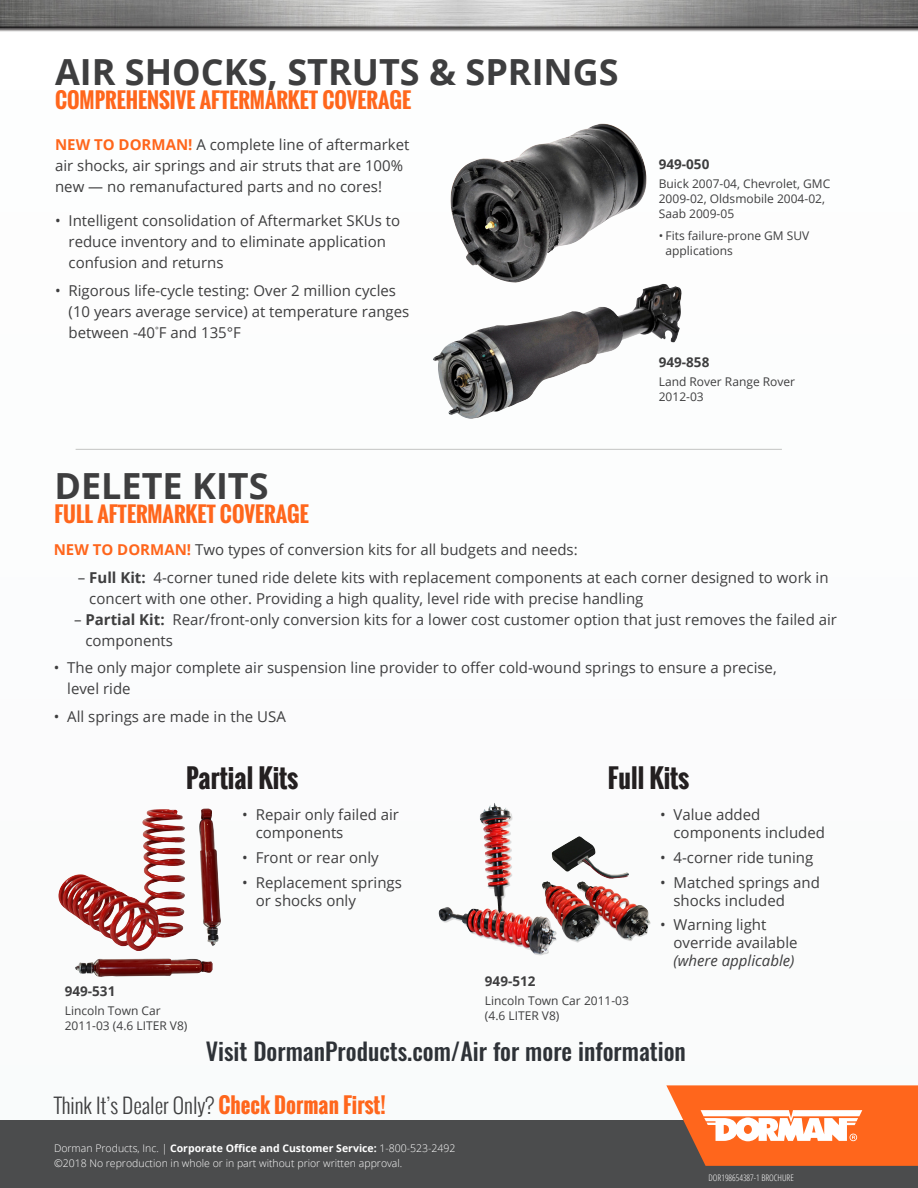
<style>
.page{position:relative;width:918px;height:1188px;background:#fbfcfd}
.page>*{position:absolute;margin:0;border:0;box-sizing:border-box;transform-origin:0 0}
.SectionHead{font:700 36px "Open Sans";color:#3e3e3f}
.CheckDormanLine{font:700 25.5px "Oswald";color:#231f20}
.SKUS{font:500 24px "Oswald";color:#2e3237}
.SKUS-2{font:700 21px "Oswald";color:#ff661c}
.t1{font:300 21px "Oswald";color:#3e3e3f}
.t2{font:15px/21px "Open Sans";color:#3e3e3f}
.PartNumber{font:700 13.5px "Open Sans";color:#3e3e3f}
.App{font:12px/15px "Open Sans";color:#3e3e3f}
.t3{font:300 10.5px/15px "Open Sans";color:#fff}
.t4{font:300 condensed 9px "Open Sans";color:#fff}
.s1{font-weight:700;color:#ff661c}
.s2{font-weight:700}
.s3{font-style:italic}
</style>
<div class="page">
<img style="left:0;top:0;width:918px;height:32px">
<div style="left:0;top:1120px;width:918px;height:68px;background:#4b4c4d"></div>
<svg style="left:666px;top:1085px;width:252px;height:81px"></svg>
<hr style="left:76px;top:449px;width:706px;height:1px;background:#c3c4c3">
<img style="left:450px;top:124px;width:197px;height:159px">
<img style="left:433px;top:284px;width:249px;height:135px">
<img style="left:58px;top:808px;width:163px;height:143px">
<img style="left:75px;top:958px;width:138px;height:19px">
<img style="left:438px;top:803px;width:119px;height:152px">
<p class="SectionHead" style="left:55px;top:47px;width:565px">AIR SHOCKS, STRUTS &amp; SPRINGS</p>
<p class="SKUS-2" style="left:55px;top:84px;width:358px">COMPREHENSIVE AFTERMARKET COVERAGE</p>
<p class="t2" style="left:55px;top:133px;width:356px"><span class="s1">NEW TO DORMAN!</span> A complete line of aftermarket air shocks, air springs and air struts that are 100% new — no remanufactured parts and no cores!</p>
<p class="t2" style="left:69px;top:210px;width:333px;text-indent:-14px">• Intelligent consolidation of Aftermarket SKUs to reduce inventory and to eliminate application confusion and returns</p>
<p class="t2" style="left:69px;top:280px;width:342px;text-indent:-14px">• Rigorous life-cycle testing: Over 2 million cycles (10 years average service) at temperature ranges between -40<sup>°</sup>F and 135°F</p>
<p class="SectionHead" style="left:54px;top:461px;width:216px">DELETE KITS</p>
<p class="SKUS-2" style="left:54px;top:498px;width:256px">FULL AFTERMARKET COVERAGE</p>
<p class="PartNumber" style="left:659px;top:154px;width:52px">949-050</p>
<p class="App" style="left:659px;top:176px;width:173px">Buick 2007-04, Chevrolet, GMC<br>2009-02, Oldsmobile 2004-02,<br>Saab 2009-05</p>
<p class="App" style="left:666px;top:228px;width:145px;text-indent:-7px">• Fits failure-prone GM SUV applications</p>
<p class="PartNumber" style="left:659px;top:353px;width:52px">949-858</p>
<p class="App" style="left:659px;top:374px;width:138px">Land Rover Range Rover<br>2012-03</p>
<p class="t2" style="left:54px;top:539px;width:526px"><span class="s1">NEW TO DORMAN!</span> Two types of conversion kits for all budgets and needs:</p>
<p class="t2" style="left:89px;top:566px;width:741px;text-indent:-11px">– <span class="s2">Full Kit:</span> 4-corner tuned ride delete kits with replacement components at each corner designed to work in concert with one other. Providing a high quality, level ride with precise handling</p>
<p class="t2" style="left:85px;top:608px;width:753px;text-indent:-11px">– <span class="s2">Partial Kit:</span> Rear/front-only conversion kits for a lower cost customer option that just removes the failed air components</p>
<p class="t2" style="left:67px;top:657px;width:711px;text-indent:-14px">• The only major complete air suspension line provider to offer cold-wound springs to ensure a precise, level ride</p>
<p class="t2" style="left:54px;top:706px;width:234px">• All springs are made in the USA</p>
<p class="CheckDormanLine" style="left:186px;top:759px;width:114px">Partial Kits</p>
<p class="PartNumber" style="left:65px;top:982px;width:52px">949-531</p>
<p class="App" style="left:65px;top:1003px;width:124px">Lincoln Town Car<br>2011-03 (4.6 LITER V8)</p>
<p class="t2" style="left:256px;top:805px;width:145px;line-height:18px;text-indent:-14px">• Repair only failed air components</p>
<p class="t2" style="left:242px;top:847px;width:138px">• Front or rear only</p>
<p class="t2" style="left:256px;top:873px;width:148px;line-height:18px;text-indent:-14px">• Replacement springs or shocks only</p>
<p class="CheckDormanLine" style="left:608px;top:759px;width:83px">Full Kits</p>
<p class="PartNumber" style="left:485px;top:972px;width:52px">949-512</p>
<p class="App" style="left:485px;top:993px;width:146px">Lincoln Town Car 2011-03 (4.6 LITER V8)</p>
<p class="t2" style="left:674px;top:805px;width:153px;line-height:18px;text-indent:-14px">• Value added components included</p>
<p class="t2" style="left:660px;top:847px;width:155px">• 4-corner ride tuning</p>
<p class="t2" style="left:674px;top:873px;width:148px;line-height:18px;text-indent:-14px">• Matched springs and shocks included</p>
<p class="t2" style="left:674px;top:916px;width:126px;line-height:18px;text-indent:-14px">• Warning light override available <span class="s3">(where applicable)</span></p>
<p class="SKUS" style="left:206px;top:1035px;width:482px">Visit DormanProducts.com/Air for more information</p>
<h3 class="t1" style="left:54px;top:1090px;width:333px">Think It’s Dealer Only? <span class="s1">Check Dorman First!</span></h3>
<p class="t3" style="left:54px;top:1140px;width:403px">Dorman Products, Inc. | <span class="s2">Corporate Office and Customer Service:</span> 1-800-523-2492 ©2018 No reproduction in whole or in part without prior written approval.</p>
<p class="t4" style="left:709px;top:1171px;width:87px">DOR198654387-1 BROCHURE</p>
</div>
